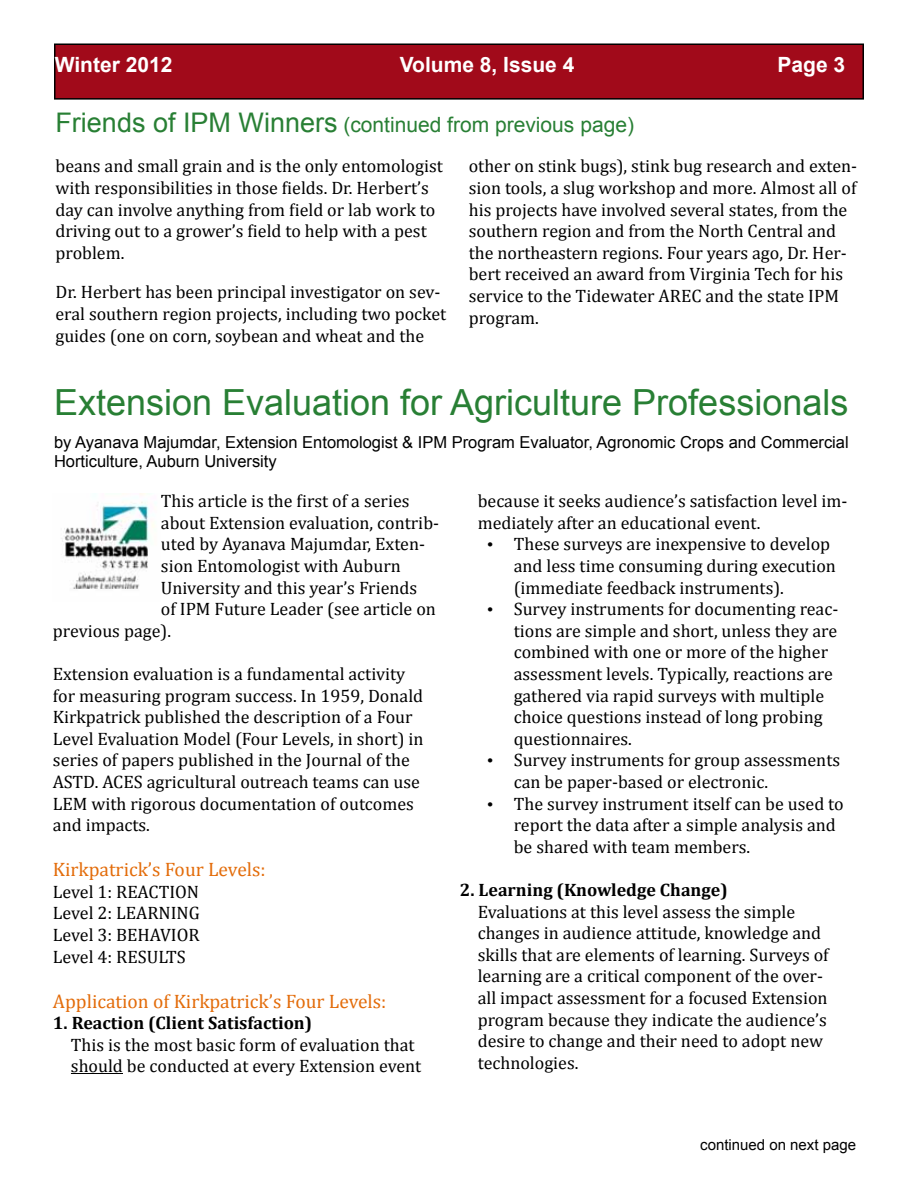
<style>
.page{position:relative;width:918px;height:1188px;background:#fff}
.page>*{position:absolute;margin:0;border:0;box-sizing:border-box;transform-origin:0 0}
.t1{font:36px "Arial";color:#287f34}
.t2{font:21px "Arial";color:#287f34}
.t3{font:700 21px "Arial";color:#fff}
.t4{font:19.5px "Cambria";color:#e36c0a}
.t5{font:18px/21.6px "Cambria";color:#000}
.t6{font:700 18px "Cambria";color:#000}
.t7{font:16.5px/19.8px "Arial";color:#000}
.t8{font:15px "Arial";color:#000}
.s1{font-size:27px}
</style>
<div class="page">
<div style="left:55px;top:44px;width:808px;height:55px;background:#a10a1a"></div>
<div style="left:54px;top:44px;width:810px;height:56px;border:2px solid #000"></div>
<hr style="left:71px;top:1073px;width:52px;height:1px;background:#000">
<img style="left:61px;top:493px;width:94px;height:96px">
<p class="t3" style="left:55px;top:50px;width:119px">Winter 2012</p>
<p class="t3" style="left:400px;top:50px;width:176px">Volume 8, Issue 4</p>
<p class="t3" style="left:778px;top:50px;width:69px">Page 3</p>
<p class="t2" style="left:56px;top:111px;width:580px"><span class="s1">Friends of IPM Winners</span> (continued from previous page)</p>
<p class="t5" style="left:56px;top:155px;width:389px">beans and small grain and is the only entomologist with responsibilities in those fields. Dr. Herbert’s day can involve anything from field or lab work to driving out to a grower’s field to help with a pest problem.</p>
<p class="t5" style="left:56px;top:281px;width:392px">Dr. Herbert has been principal investigator on sev&shy;eral southern region projects, including two pocket guides (one on corn, soybean and wheat and the</p>
<p class="t5" style="left:469px;top:155px;width:390px">other on stink bugs), stink bug research and exten&shy;sion tools, a slug workshop and more. Almost all of his projects have involved several states, from the southern region and from the North Central and the northeastern regions. Four years ago, Dr. Her&shy;bert received an award from Virginia Tech for his service to the Tidewater AREC and the state IPM program.</p>
<h1 class="t1" style="left:54px;top:379px;width:796px">Extension Evaluation for Agriculture Professionals</h1>
<p class="t7" style="left:54px;top:432px;width:796px">by Ayanava Majumdar, Extension Entomologist &amp; IPM Program Evaluator, Agronomic Crops and Commercial<br>Horticulture, Auburn University</p>
<p class="t5" style="left:161px;top:490px;width:250px">This article is the first of a series</p>
<p class="t5" style="left:161px;top:512px;width:280px">about Extension evaluation, contrib-</p>
<p class="t5" style="left:161px;top:533px;width:266px">uted by Ayanava Majumdar, Exten-</p>
<p class="t5" style="left:161px;top:555px;width:241px">sion Entomologist with Auburn</p>
<p class="t5" style="left:161px;top:577px;width:258px">University and this year’s Friends</p>
<p class="t5" style="left:161px;top:598px;width:277px">of IPM Future Leader (see article on</p>
<p class="t5" style="left:53px;top:620px;width:120px">previous page).</p>
<p class="t5" style="left:53px;top:663px;width:372px">Extension evaluation is a fundamental activity for measuring program success. In 1959, Donald Kirkpatrick published the description of a Four Level Evaluation Model (Four Levels, in short) in series of papers published in the Journal of the ASTD. ACES agricultural outreach teams can use LEM with rigorous documentation of outcomes and impacts.</p>
<p class="t4" style="left:53px;top:858px;width:214px">Kirkpatrick’s Four Levels:</p>
<p class="t5" style="left:53px;top:881px;width:148px;text-align:justify">Level 1: REACTION Level 2: LEARNING Level 3: BEHAVIOR Level 4: RESULTS</p>
<p class="t4" style="left:53px;top:989px;width:335px">Application of Kirkpatrick’s Four Levels:</p>
<p class="t6" style="left:53px;top:1012px;width:261px">1. Reaction (Client Satisfaction)</p>
<p class="t5" style="left:71px;top:1034px;width:352px">This is the most basic form of evaluation that should be conducted at every Extension event</p>
<p class="t5" style="left:478px;top:490px;width:371px">because it seeks audience’s satisfaction level im&shy;mediately after an educational event.</p>
<p class="t5" style="left:514px;top:533px;width:324px;text-indent:-27px">• These surveys are inexpensive to develop and less time consuming during execution (immediate feedback instruments).</p>
<p class="t5" style="left:514px;top:598px;width:326px;text-indent:-27px">• Survey instruments for documenting reac&shy;tions are simple and short, unless they are combined with one or more of the higher assessment levels. Typically, reactions are gathered via rapid surveys with multiple choice questions instead of long probing questionnaires.</p>
<p class="t5" style="left:514px;top:749px;width:328px;text-indent:-27px">• Survey instruments for group assessments can be paper-based or electronic.</p>
<p class="t5" style="left:514px;top:793px;width:332px;text-indent:-27px">• The survey instrument itself can be used to report the data after a simple analysis and be shared with team members.</p>
<p class="t6" style="left:460px;top:879px;width:270px">2. Learning (Knowledge Change)</p>
<p class="t5" style="left:478px;top:901px;width:353px">Evaluations at this level assess the simple changes in audience attitude, knowledge and skills that are elements of learning. Surveys of learning are a critical component of the over&shy;all impact assessment for a focused Extension program because they indicate the audience’s desire to change and their need to adopt new technologies.</p>
<p class="t8" style="left:700px;top:1135px;width:157px">continued on next page</p>
</div>
